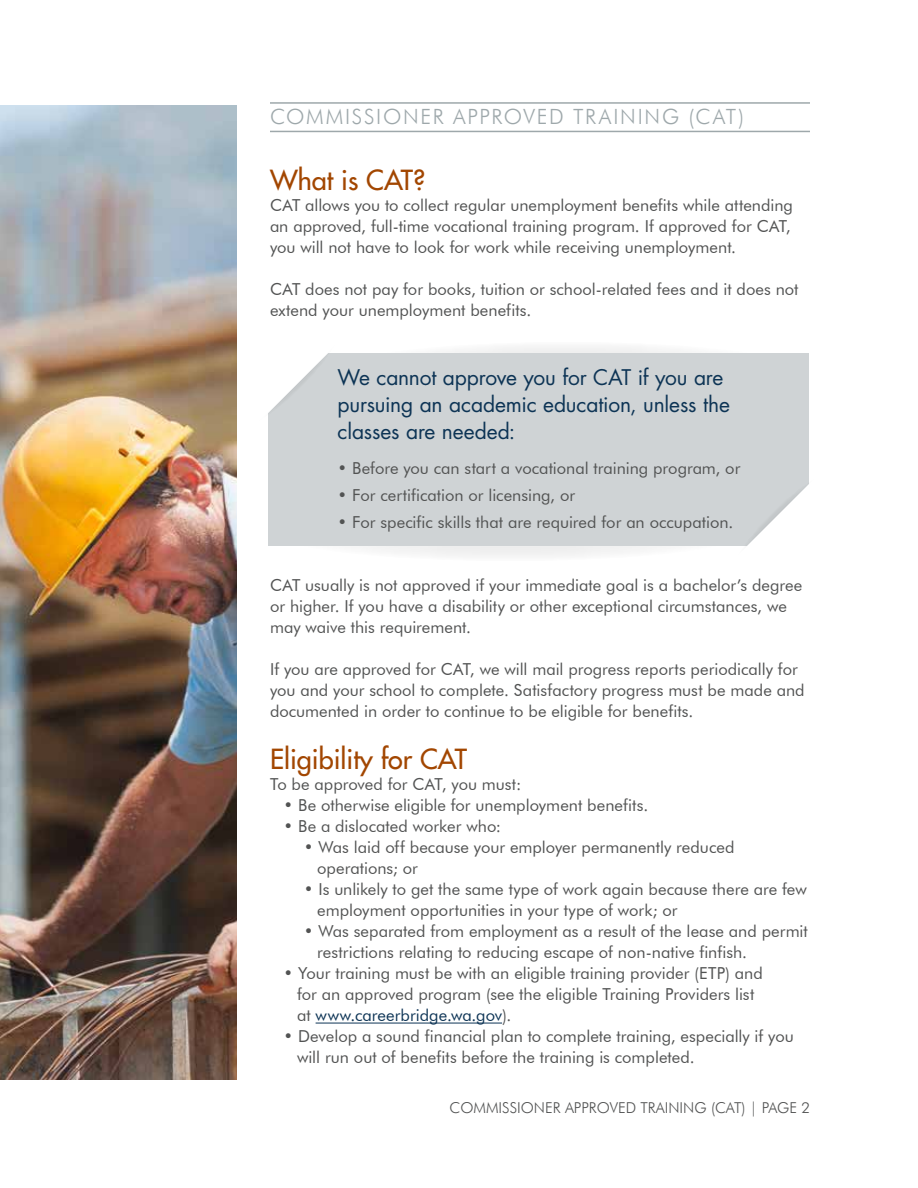
<style>
.page{position:relative;width:918px;height:1188px;background:#fff}
.page>*{position:absolute;margin:0;border:0;box-sizing:border-box;transform-origin:0 0}
.Subhead{font:27px "Futura";color:#a24600}
.Paragraph_heading{font:21px/27px "Futura Std";letter-spacing:-.005em;color:#0d3455}
.t1{font:300 21px "Futura BT";letter-spacing:.08em;color:#9ea8ab}
.Body_Text{font:16.5px/21px "Futura BT";color:#525353}
.t2{font:300 15px "Futura BT";color:#525353}
.s1{color:#0d3455}
</style>
<div class="page">
<div style="left:268px;top:354px;width:541px;height:192px;background:#cfd3d5"></div>
<svg style="left:268px;top:347px;width:535px;height:66px"></svg>
<svg style="left:368px;top:484px;width:441px;height:72px"></svg>
<hr style="left:270px;top:102px;width:540px;height:2px;background:#9ea8ab">
<hr style="left:270px;top:131px;width:540px;height:1px;background:#9ea8ab">
<hr style="left:316px;top:1023px;width:186px;height:1px;background:#0d3455">
<img style="left:0;top:106px;width:237px;height:974px">
<h1 class="t1" style="left:270px;top:104px;width:476px">COMM ISSIONER APPROVED TRAINING (CAT)</h1>
<h2 class="Subhead" style="left:270px;top:163px;width:157px">What is CAT?</h2>
<p class="Body_Text" style="left:270px;top:195px;width:525px">CAT allows you to collect regular unemployment benefits while attending an approved, full-time vocational training program. If approved for CAT, you will not have to look for work while receiving unemployment.</p>
<p class="Body_Text" style="left:270px;top:279px;width:530px">CAT does not pay for books, tuition or school-related fees and it does not extend your unemployment benefits.</p>
<h3 class="Paragraph_heading" style="left:338px;top:364px;width:394px">We cannot approve you for CAT if you are pursuing an academic education, unless the classes are needed:</h3>
<p class="Body_Text" style="left:338px;top:457px;width:404px">• Before you can start a vocational training program, or</p>
<p class="Body_Text" style="left:338px;top:484px;width:239px">• For certification or licensing, or</p>
<p class="Body_Text" style="left:338px;top:511px;width:397px">• For specific skills that are required for an occupation.</p>
<p class="Body_Text" style="left:270px;top:574px;width:534px">CAT usually is not approved if your immediate goal is a bachelor’s degree or higher. If you have a disability or other exceptional circumstances, we may waive this requirement.</p>
<p class="Body_Text" style="left:270px;top:658px;width:536px">If you are approved for CAT, we will mail progress reports periodically for you and your school to complete. Satisfactory progress must be made and documented in order to continue to be eligible for benefits.</p>
<h2 class="Subhead" style="left:270px;top:742px;width:199px">Eligibility for CAT</h2>
<p class="Body_Text" style="left:270px;top:774px;width:253px">To be approved for CAT, you must:</p>
<p class="Body_Text" style="left:284px;top:795px;width:366px">• Be otherwise eligible for unemployment benefits.</p>
<p class="Body_Text" style="left:284px;top:816px;width:219px">• Be a dislocated worker who:</p>
<p class="Body_Text" style="left:317px;top:837px;width:419px;text-indent:-14px">• Was laid off because your employer permanently reduced operations; or</p>
<p class="Body_Text" style="left:317px;top:879px;width:491px;text-indent:-14px">• Is unlikely to get the same type of work again because there are few employment opportunities in your type of work; or</p>
<p class="Body_Text" style="left:317px;top:921px;width:492px;text-indent:-14px">• Was separated from employment as a result of the lease and permit restrictions relating to reducing escape of non-native finfish.</p>
<p class="Body_Text" style="left:297px;top:963px;width:467px;text-indent:-14px">• Your training must be with an eligible training provider (ETP) and for an approved program (see the eligible Training Providers list at <span class="s1">www.careerbridge.wa.gov</span>).</p>
<p class="Body_Text" style="left:297px;top:1026px;width:498px;text-indent:-14px">• Develop a sound financial plan to complete training, especially if you will run out of benefits before the training is completed.</p>
<p class="t2" style="left:450px;top:1098px;width:58px">COMMISSIONER</p>
<p class="t2" style="left:565px;top:1098px;width:10px">APPRO</p>
<p class="t2" style="left:610px;top:1098px;width:40px">VED TRAINING</p>
<p class="t2" style="left:711px;top:1098px;width:100px">(CAT) | PAGE 2</p>
</div>
